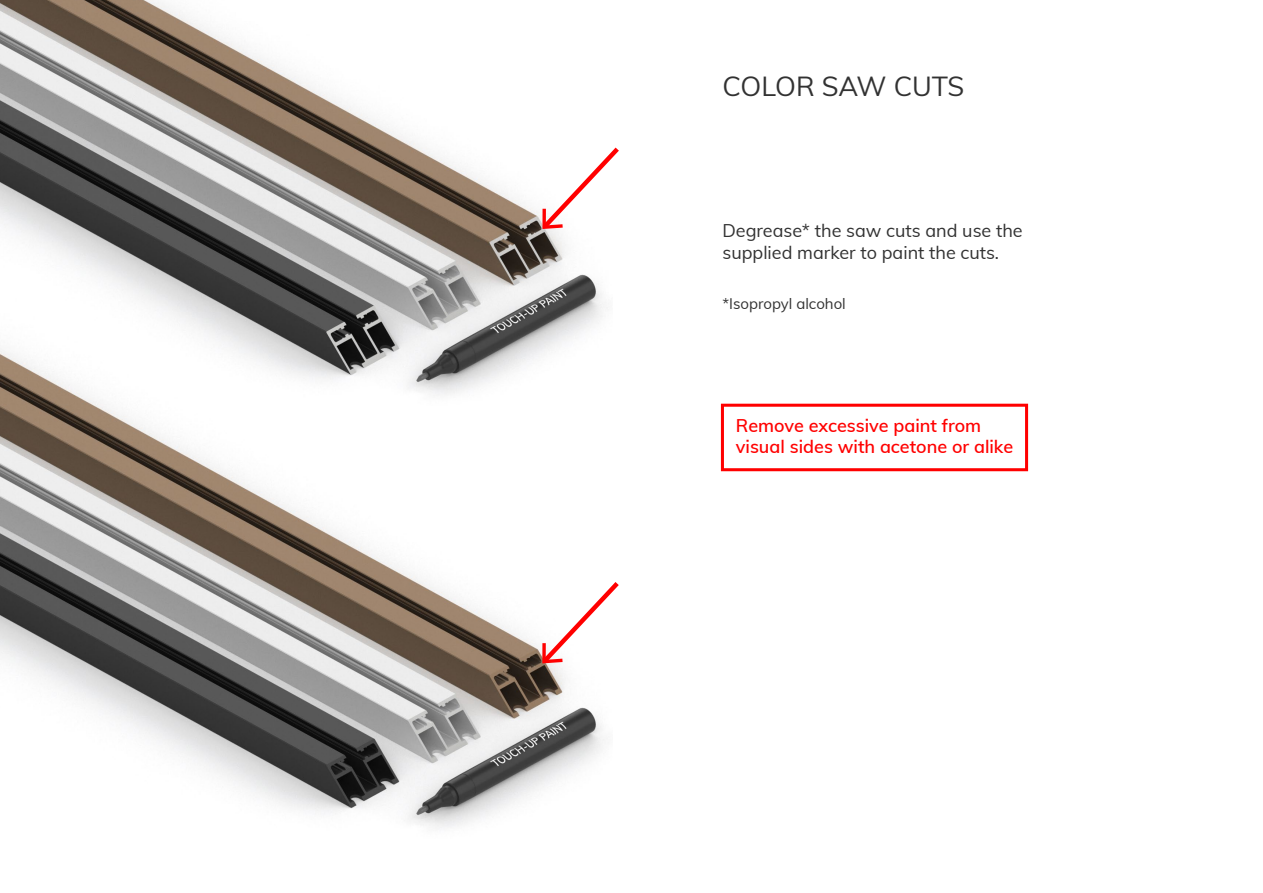
<style>
.page{position:relative;width:1263px;height:893px;background:#fff}
.page>*{position:absolute;margin:0;border:0;box-sizing:border-box;transform-origin:0 0}
.t1{font:27px "Muli";letter-spacing:-.005em;color:#323232}
.t2{font:18px/21.6px "Muli";color:#323232}
.t3{font:600 18px/21.6px "Muli";color:#f00}
.t4{font:15px "Muli";color:#323232}
</style>
<div class="page">
<img style="left:0;top:499px;width:605px;height:329px">
<img style="left:0;top:0;width:608px;height:499px">
<svg style="left:539px;top:143px;width:80px;height:90px"></svg>
<svg style="left:538px;top:577px;width:81px;height:90px"></svg>
<div style="left:721px;top:404px;width:307px;height:67px;background:#fff;border:3px solid #f00"></div>
<h1 class="t1" style="left:722px;top:66px;width:243px">COLOR SAW CUTS</h1>
<p class="t2" style="left:722px;top:219px;width:302px">Degrease* the saw cuts and use the supplied marker to paint the cuts.</p>
<p class="t4" style="left:722px;top:293px;width:125px">*Isopropyl alcohol</p>
<p class="t3" style="left:736px;top:414px;width:279px">Remove excessive paint from visual sides with acetone or alike</p>
</div>
